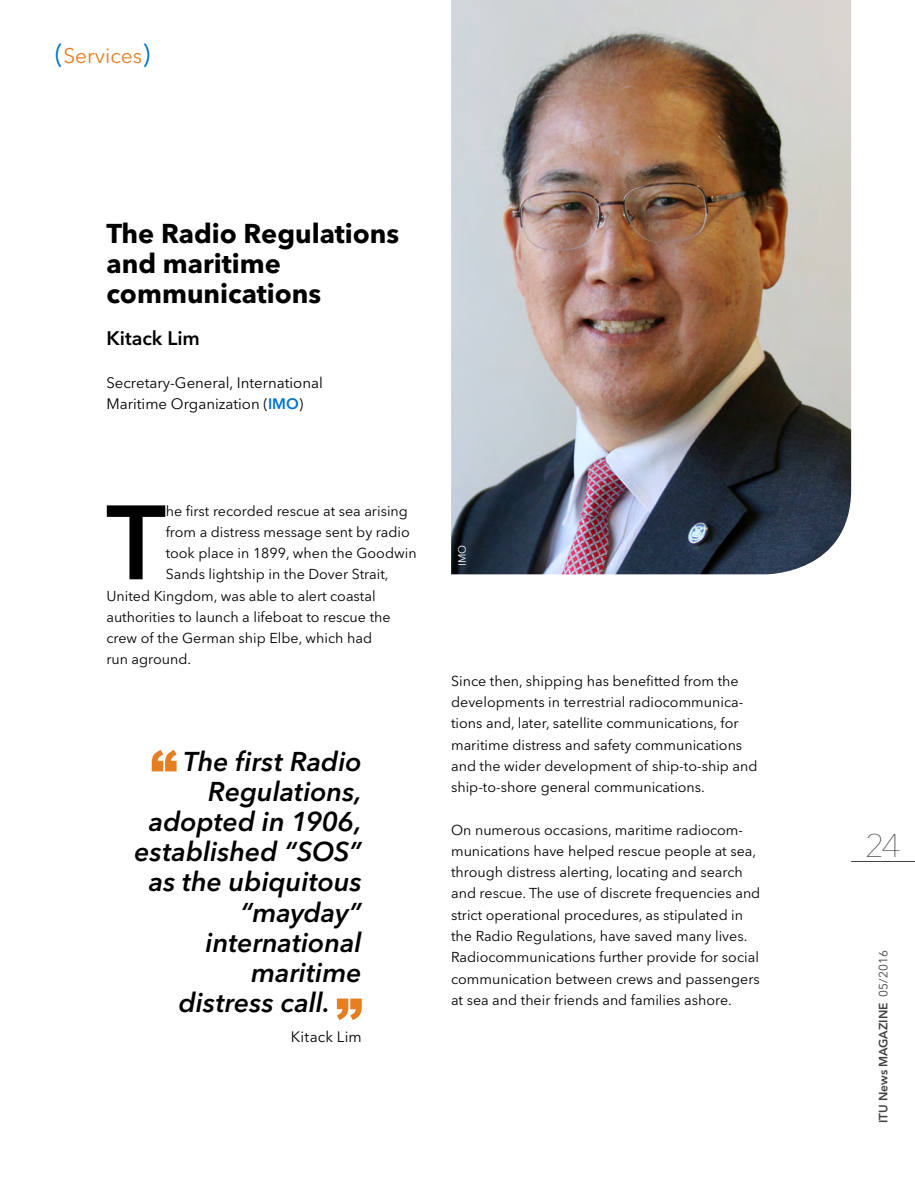
<style>
.page{position:relative;width:915px;height:1187px;background:#fff}
.page>*{position:absolute;margin:0;border:0;box-sizing:border-box;transform-origin:0 0}
.t1{font:600 104.4px "Avenir Next LT Pro";color:#000}
.t2{font:200 32.4px "Avenir Next LT Pro";color:#424242;scale:1.11 1}
.t3{font:italic 600 27px "Avenir Next LT Pro";letter-spacing:-.005em;color:#000}
.t4{font:700 27px/30px "Avenir Next LT Pro";color:#000}
.t5{font:21px "Avenir Next LT Pro";color:#e67f22}
.t6{font:600 19.5px "Avenir Next LT Pro";color:#000}
.t7{font:15px/21.3px "Avenir Next LT Pro";color:#000}
.t8{font:14.25px/21.3px "Avenir Next LT Pro";color:#000}
.t9{font:600 12px "Avenir Next LT Pro";color:#424242}
.t10{font:10.5px "Avenir Next LT Pro";color:#fff}
.s1{font-size:27px;color:#0074c8}
.s2{font-weight:600;color:#0074c8}
.s3{font-weight:400}
</style>
<div class="page">
<img style="left:451px;top:0;width:399px;height:574px">
<svg style="left:152px;top:750px;width:24px;height:21px"></svg>
<svg style="left:337px;top:998px;width:24px;height:21px"></svg>
<hr style="left:850px;top:861px;width:64px;height:1px;background:#424242">
<h3 class="t5" style="left:55px;top:43px;width:96px"><span class="s1">(</span>Services<span class="s1">)</span></h3>
<h3 class="t4" style="left:106px;top:218px;width:294px">The Radio Regulations and maritime communications</h3>
<h3 class="t6" style="left:106px;top:326px;width:95px">Kitack Lim</h3>
<p class="t7" style="left:106px;top:372px;width:218px">Secretary-General, International<br>Maritime Organization (<span class="s2">IMO</span>)</p>
<h1 class="t1" style="left:106px;top:479px;width:61px">T</h1>
<p class="t8" style="left:166px;top:500px;width:243px">he first recorded rescue at sea arising</p>
<p class="t8" style="left:166px;top:521px;width:245px">from a distress message sent by radio</p>
<p class="t8" style="left:166px;top:542px;width:252px">took place in 1899, when the Goodwin</p>
<p class="t8" style="left:166px;top:563px;width:224px">Sands lightship in the Dover Strait,</p>
<p class="t8" style="left:106px;top:585px;width:271px">United Kingdom, was able to alert coastal</p>
<p class="t8" style="left:106px;top:606px;width:286px">authorities to launch a lifeboat to rescue the</p>
<p class="t8" style="left:106px;top:627px;width:267px">crew of the German ship Elbe, which had</p>
<p class="t8" style="left:106px;top:648px;width:86px">run aground.</p>
<h3 class="t3" style="left:183px;top:745px;width:180px">The first Radio</h3>
<h3 class="t3" style="left:208px;top:775px;width:155px">Regulations,</h3>
<h3 class="t3" style="left:149px;top:805px;width:214px">adopted in 1906,</h3>
<h3 class="t3" style="left:134px;top:835px;width:229px">established “SOS”</h3>
<h3 class="t3" style="left:149px;top:865px;width:214px">as the ubiquitous</h3>
<h3 class="t3" style="left:240px;top:895px;width:123px">“mayday”</h3>
<h3 class="t3" style="left:205px;top:925px;width:157px">international</h3>
<h3 class="t3" style="left:251px;top:955px;width:112px">maritime</h3>
<h3 class="t3" style="left:179px;top:985px;width:153px">distress call.</h3>
<p class="t7" style="left:291px;top:1026px;width:72px">Kitack Lim</p>
<p class="t10" style="left:455px;top:566px;width:22px;rotate:-90deg">IMO</p>
<p class="t8" style="left:451px;top:670px;width:308px">Since then, shipping has benefitted from the developments in terrestrial radiocommunica&shy;tions and, later, satellite communications, for maritime distress and safety communications and the wider development of ship-to-ship and ship-to-shore general communications.</p>
<p class="t8" style="left:451px;top:819px;width:310px">On numerous occasions, maritime radiocom&shy;munications have helped rescue people at sea, through distress alerting, locating and search and rescue. The use of discrete frequencies and strict operational procedures, as stipulated in the Radio Regulations, have saved many lives.<br>Radiocommunications further provide for social communication between crews and passengers at sea and their friends and families ashore.</p>
<h2 class="t2" style="left:864px;top:826px;width:35px">24</h2>
<p class="t9" style="left:875px;top:1123px;width:174px;rotate:-90deg">ITU News MAGAZINE <span class="s3">05/2016</span></p>
</div>
